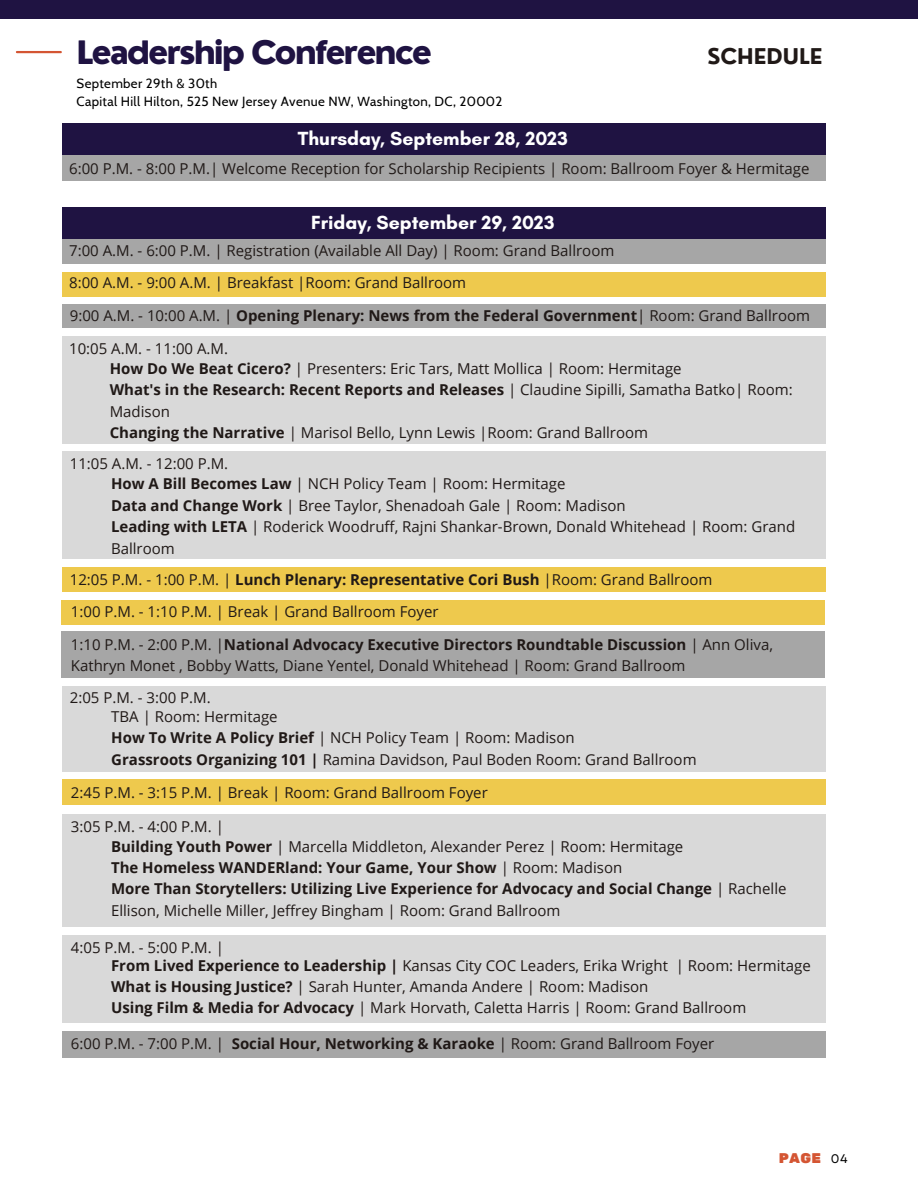
<style>
.page{position:relative;width:918px;height:1188px;background:#fff}
.page>*{position:absolute;margin:0;border:0;box-sizing:border-box;transform-origin:0 0}
.t1{font:800 31.5px "Nourd";letter-spacing:-.065em;color:#1f1342}
.t2{font:700 21.15px "Nourd";color:#201917}
.t3{font:700 19.35px "Glacial Indifference";color:#fff}
.t4{font:15px/21.3px "Open Sans";color:#201917}
.t5{font:700 15px/21.3px "Open Sans";color:#201917}
.t6{font:13.95px "Rubik One";color:#d45533}
.t7{font:13.2px "Cabin";letter-spacing:.025em;color:#000}
.t8{font:12.45px "Garet";color:#000}
.s1{font-weight:400}
.s2{font-weight:700}
</style>
<div class="page">
<hr style="left:17px;top:51px;width:44px;height:2px;background:#d45533">
<div style="left:62px;top:123px;width:764px;height:33px;background:#1f1342"></div>
<div style="left:62px;top:155px;width:764px;height:26px;background:#a6a6a6"></div>
<div style="left:62px;top:336px;width:764px;height:108px;background:#d9d9d9"></div>
<div style="left:62px;top:451px;width:764px;height:108px;background:#d9d9d9"></div>
<div style="left:61px;top:600px;width:764px;height:24px;background:#eec94d"></div>
<div style="left:62px;top:686px;width:764px;height:86px;background:#d9d9d9"></div>
<div style="left:62px;top:779px;width:764px;height:26px;background:#eec94d"></div>
<div style="left:62px;top:815px;width:764px;height:112px;background:#d9d9d9"></div>
<div style="left:62px;top:935px;width:764px;height:88px;background:#d9d9d9"></div>
<div style="left:0;top:0;width:918px;height:19px;background:#1f1342"></div>
<div style="left:62px;top:207px;width:764px;height:33px;background:#1f1342"></div>
<div style="left:62px;top:239px;width:764px;height:25px;background:#a6a6a6"></div>
<div style="left:62px;top:304px;width:764px;height:24px;background:#a6a6a6"></div>
<div style="left:62px;top:272px;width:764px;height:25px;background:#eec94d"></div>
<div style="left:62px;top:567px;width:764px;height:25px;background:#eec94d"></div>
<div style="left:61px;top:632px;width:764px;height:46px;background:#a6a6a6"></div>
<div style="left:62px;top:1031px;width:764px;height:27px;background:#a6a6a6"></div>
<p class="t1" style="left:77px;top:32px;width:357px">Leadership Conference</p>
<p class="t2" style="left:707px;top:43px;width:117px">SCHEDULE</p>
<p class="t7" style="left:77px;top:75px;width:142px">September 29th &amp; 30th</p>
<p class="t7" style="left:77px;top:93px;width:427px">Capital Hill Hilton, 525 New Jersey Avenue NW, Washington, DC, 20002</p>
<p class="t3" style="left:298px;top:126px;width:272px">Thursday, September 28, 2023</p>
<p class="t4" style="left:69px;top:158px;width:742px">6:00 P.M. - 8:00 P.M.| Welcome Reception for Scholarship Recipients | Room: Ballroom Foyer &amp; Hermitage</p>
<p class="t3" style="left:311px;top:211px;width:245px">Friday, September 29, 2023</p>
<p class="t4" style="left:69px;top:240px;width:547px">7:00 A.M. - 6:00 P.M. | Registration (Available All Day) | Room: Grand Ballroom</p>
<p class="t4" style="left:69px;top:272px;width:399px">8:00 A.M. - 9:00 A.M. | Breakfast |Room: Grand Ballroom</p>
<p class="t5" style="left:70px;top:304px;width:742px"><span class="s1">9:00 A.M. - 10:00 A.M. |</span> Opening Plenary: News from the Federal Government<span class="s1">| Room: Grand Ballroom</span></p>
<p class="t4" style="left:69px;top:337px;width:160px">10:05 A.M. - 11:00 A.M.</p>
<p class="t4" style="left:110px;top:357px;width:574px"><span class="s2">How Do We Beat Cicero?</span> | Presenters: Eric Tars, Matt Mollica | Room: Hermitage</p>
<p class="t5" style="left:110px;top:379px;width:685px">What's in the Research: Recent Reports and Releases <span class="s1">| Claudine Sipilli, Samatha Batko| Room:<br>Madison</span></p>
<p class="t4" style="left:110px;top:422px;width:540px"><span class="s2">Changing the Narrative</span> | Marisol Bello, Lynn Lewis |Room: Grand Ballroom</p>
<p class="t4" style="left:70px;top:453px;width:160px">11:05 A.M. - 12:00 P.M.</p>
<p class="t4" style="left:111px;top:473px;width:456px"><span class="s2">How A Bill Becomes Law</span> | NCH Policy Team | Room: Hermitage</p>
<p class="t4" style="left:111px;top:494px;width:516px"><span class="s2">Data and Change Work</span> | Bree Taylor, Shenadoah Gale | Room: Madison</p>
<p class="t4" style="left:111px;top:516px;width:686px"><span class="s2">Leading with LETA</span> | Roderick Woodruff, Rajni Shankar-Brown, Donald Whitehead | Room: Grand<br>Ballroom</p>
<p class="t4" style="left:70px;top:568px;width:644px">12:05 P.M. - 1:00 P.M. | <span class="s2">Lunch Plenary: Representative Cori Bush</span> |Room: Grand Ballroom</p>
<p class="t4" style="left:71px;top:600px;width:369px">1:00 P.M. - 1:10 P.M. | Break | Grand Ballroom Foyer</p>
<p class="t4" style="left:71px;top:633px;width:704px">1:10 P.M. - 2:00 P.M. |<span class="s2">National Advocacy Executive Directors Roundtable Discussion</span> | Ann Oliva,<br>Kathryn Monet , Bobby Watts, Diane Yentel, Donald Whitehead | Room: Grand Ballroom</p>
<p class="t4" style="left:70px;top:687px;width:142px">2:05 P.M. - 3:00 P.M.</p>
<p class="t4" style="left:111px;top:705px;width:168px">TBA | Room: Hermitage</p>
<p class="t4" style="left:111px;top:727px;width:465px"><span class="s2">How To Write A Policy Brief</span> | NCH Policy Team | Room: Madison</p>
<p class="t4" style="left:111px;top:748px;width:587px"><span class="s2">Grassroots Organizing 101 |</span> Ramina Davidson, Paul Boden Room: Grand Ballroom</p>
<p class="t4" style="left:71px;top:781px;width:418px">2:45 P.M. - 3:15 P.M. | Break | Room: Grand Ballroom Foyer</p>
<p class="t4" style="left:71px;top:815px;width:155px">3:05 P.M. - 4:00 P.M. |</p>
<p class="t4" style="left:111px;top:835px;width:574px"><span class="s2">Building Youth Power</span> | Marcella Middleton, Alexander Perez | Room: Hermitage</p>
<p class="t5" style="left:111px;top:856px;width:513px">The Homeless WANDERland: Your Game, Your Show <span class="s1">| Room: Madison</span></p>
<p class="t5" style="left:111px;top:878px;width:677px">More Than Storytellers: Utilizing Live Experience for Advocacy and Social Change <span class="s1">| Rachelle<br>Ellison, Michelle Miller, Jeffrey Bingham | Room: Grand Ballroom</span></p>
<p class="t4" style="left:71px;top:937px;width:155px">4:05 P.M. - 5:00 P.M. |</p>
<p class="t4" style="left:111px;top:954px;width:701px"><span class="s2">From Lived Experience to Leadership |</span> Kansas City COC Leaders, Erika Wright | Room: Hermitage</p>
<p class="t4" style="left:111px;top:976px;width:539px"><span class="s2">What is Housing Justice?</span> | Sarah Hunter, Amanda Andere | Room: Madison</p>
<p class="t4" style="left:111px;top:997px;width:637px"><span class="s2">Using Film &amp; Media for Advocacy</span> | Mark Horvath, Caletta Harris | Room: Grand Ballroom</p>
<p class="t4" style="left:71px;top:1032px;width:645px">6:00 P.M. - 7:00 P.M. | <span class="s2">Social Hour, Networking &amp; Karaoke</span> | Room: Grand Ballroom Foyer</p>
<p class="t6" style="left:779px;top:1150px;width:44px">PAGE</p>
<p class="t8" style="left:831px;top:1150px;width:18px">04</p>
</div>
